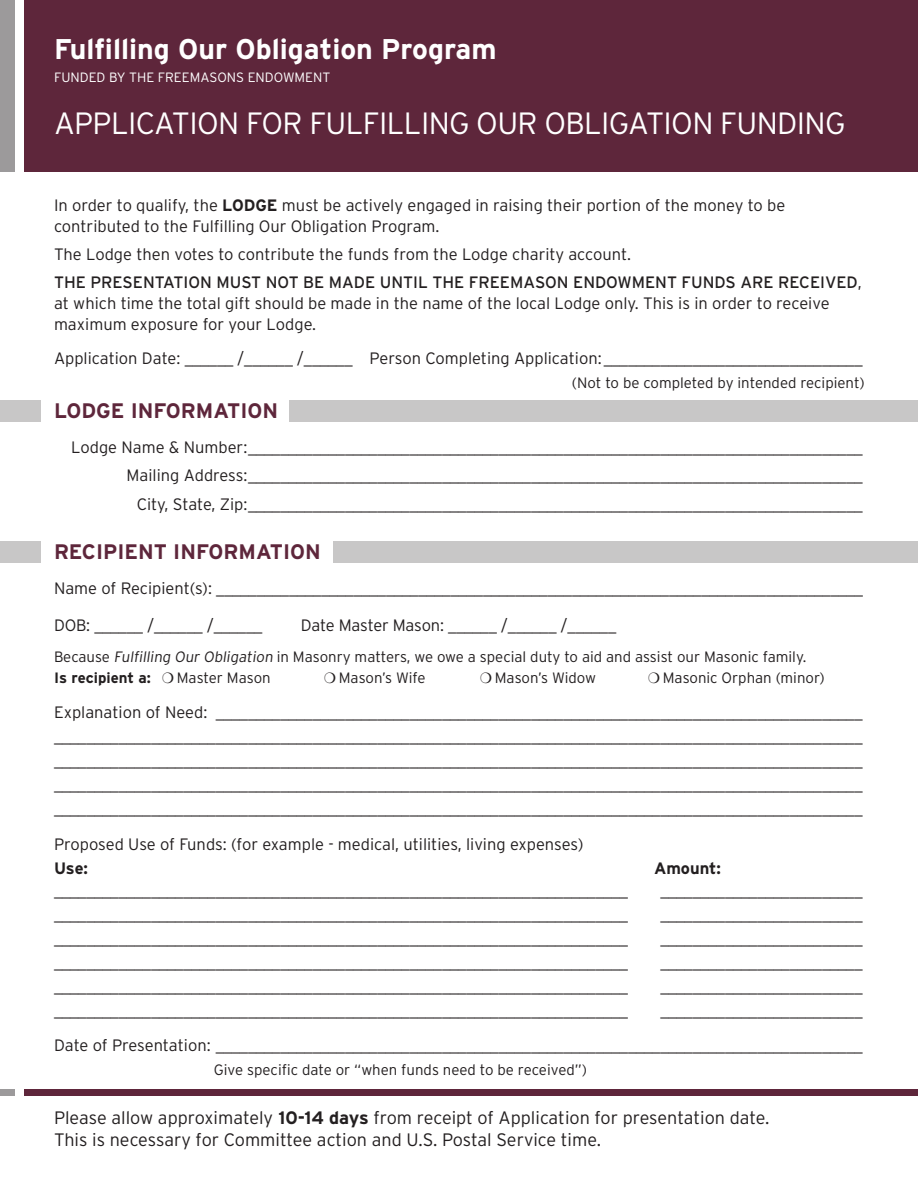
<style>
.page{position:relative;width:918px;height:1188px;background:#fff}
.page>*{position:absolute;margin:0;border:0;box-sizing:border-box;transform-origin:0 0}
.t1{font:300 30.75px "Interstate";letter-spacing:-.02em;color:#fff}
.t2{font:700 28.5px "Interstate";color:#fff}
.t3{font:700 21px "Interstate";color:#5e263b}
.t4{font:300 18px/21.6px "Interstate";color:#231f20}
.t5{font:300 16.5px/21px "Interstate";color:#231f20}
.t6{font:700 16.5px "Interstate";color:#231f20}
.t7{font:300 15px "Interstate";color:#231f20}
.t8{font:700 15px "Interstate";color:#231f20}
.t9{font:300 13.5px "Interstate";color:#fff}
.s1{font-weight:700}
.s2{font-weight:400}
</style>
<div class="page">
<div style="left:24px;top:0;width:894px;height:172px;background:#5e263b"></div>
<div style="left:0;top:0;width:15px;height:172px;background:#9c9a9b"></div>
<div style="left:24px;top:1090px;width:894px;height:6px;background:#5e263b"></div>
<div style="left:0;top:1090px;width:15px;height:6px;background:#9c9a9b"></div>
<div style="left:0;top:400px;width:41px;height:22px;background:#c8c7c7"></div>
<div style="left:290px;top:400px;width:628px;height:22px;background:#c8c7c7"></div>
<div style="left:333px;top:542px;width:585px;height:21px;background:#c8c7c7"></div>
<div style="left:0;top:542px;width:41px;height:21px;background:#c8c7c7"></div>
<p class="t2" style="left:54px;top:33px;width:444px">Fulfilling Our Obligation Program</p>
<p class="t9" style="left:54px;top:70px;width:278px">FUNDED BY THE FREEMASONS ENDOWMENT</p>
<p class="t1" style="left:54px;top:106px;width:793px">APPLICATION FOR FULFILLING OUR OBLIGATION FUNDING</p>
<p class="t5" style="left:54px;top:195px;width:733px">In order to qualify, the <span class="s1">LODGE</span> must be actively engaged in raising their portion of the money to be contributed to the Fulfilling Our Obligation Program.</p>
<p class="t5" style="left:54px;top:244px;width:578px">The Lodge then votes to contribute the funds from the Lodge charity account.</p>
<p class="t5" style="left:54px;top:271px;width:809px"><span class="s2">THE PRESENTATION MUST NOT BE MADE UNTIL THE FREEMASON ENDOWMENT FUNDS ARE RECEIVED</span>, at which time the total gift should be made in the name of the local Lodge only. This is in order to receive maximum exposure for your Lodge.</p>
<p class="t5" style="left:54px;top:348px;width:810px">Application Date: ______ /______ /______ Person Completing Application: ________________________________</p>
<p class="t3" style="left:54px;top:399px;width:226px">LODGE INFORMATION</p>
<p class="t5" style="left:71px;top:436px;width:793px">Lodge Name &amp; Number:____________________________________________________________________________</p>
<p class="t5" style="left:127px;top:465px;width:738px">Mailing Address:____________________________________________________________________________</p>
<p class="t5" style="left:137px;top:493px;width:727px">City, State, Zip:____________________________________________________________________________</p>
<p class="t3" style="left:54px;top:540px;width:268px">RECIPIENT INFORMATION</p>
<p class="t5" style="left:54px;top:577px;width:811px">Name of Recipient(s): ________________________________________________________________________________</p>
<p class="t5" style="left:54px;top:614px;width:210px">DOB: ______ /______ /______</p>
<p class="t5" style="left:301px;top:614px;width:317px">Date Master Mason: ______ /______ /______</p>
<p class="t7" style="left:54px;top:648px;width:754px">Because Fulfilling Our Obligation in Masonry matters, we owe a special duty to aid and assist our Masonic family.</p>
<p class="t8" style="left:54px;top:669px;width:98px">Is recipient a:</p>
<p class="t7" style="left:177px;top:669px;width:95px">Master Mason</p>
<p class="t7" style="left:339px;top:669px;width:88px">Mason’s Wife</p>
<p class="t7" style="left:495px;top:669px;width:103px">Mason’s Widow</p>
<p class="t7" style="left:663px;top:669px;width:164px">Masonic Orphan (minor)</p>
<p class="t5" style="left:54px;top:701px;width:810px">Explanation of Need: ________________________________________________________________________________</p>
<p class="t5" style="left:54px;top:725px;width:810px">____________________________________________________________________________________________________</p>
<p class="t5" style="left:54px;top:749px;width:810px">____________________________________________________________________________________________________</p>
<p class="t5" style="left:54px;top:773px;width:810px">____________________________________________________________________________________________________</p>
<p class="t5" style="left:54px;top:797px;width:810px">____________________________________________________________________________________________________</p>
<p class="t5" style="left:54px;top:833px;width:531px">Proposed Use of Funds: (for example - medical, utilities, living expenses)</p>
<p class="t6" style="left:54px;top:859px;width:36px">Use:</p>
<p class="t6" style="left:654px;top:859px;width:68px">Amount:</p>
<p class="t5" style="left:54px;top:880px;width:576px">_______________________________________________________________________</p>
<p class="t5" style="left:660px;top:880px;width:204px">_________________________</p>
<p class="t5" style="left:54px;top:904px;width:576px">_______________________________________________________________________</p>
<p class="t5" style="left:660px;top:904px;width:204px">_________________________</p>
<p class="t5" style="left:54px;top:928px;width:576px">_______________________________________________________________________</p>
<p class="t5" style="left:660px;top:928px;width:204px">_________________________</p>
<p class="t5" style="left:54px;top:952px;width:576px">_______________________________________________________________________</p>
<p class="t5" style="left:660px;top:952px;width:204px">_________________________</p>
<p class="t5" style="left:54px;top:976px;width:576px">_______________________________________________________________________</p>
<p class="t5" style="left:660px;top:976px;width:204px">_________________________</p>
<p class="t5" style="left:54px;top:1000px;width:576px">_______________________________________________________________________</p>
<p class="t5" style="left:660px;top:1000px;width:204px">_________________________</p>
<p class="t5" style="left:54px;top:1034px;width:810px">Date of Presentation: ________________________________________________________________________________</p>
<p class="t7" style="left:214px;top:1062px;width:375px">Give specific date or “when funds need to be received”)</p>
<p class="t4" style="left:54px;top:1107px;width:717px">Please allow approximately <span class="s1">10-14 days</span> from receipt of Application for presentation date.<br>This is necessary for Committee action and U.S. Postal Service time.</p>
<p class="t7" style="left:572px;top:375px;width:294px">(Not to be completed by intended recipient)</p>
</div>
